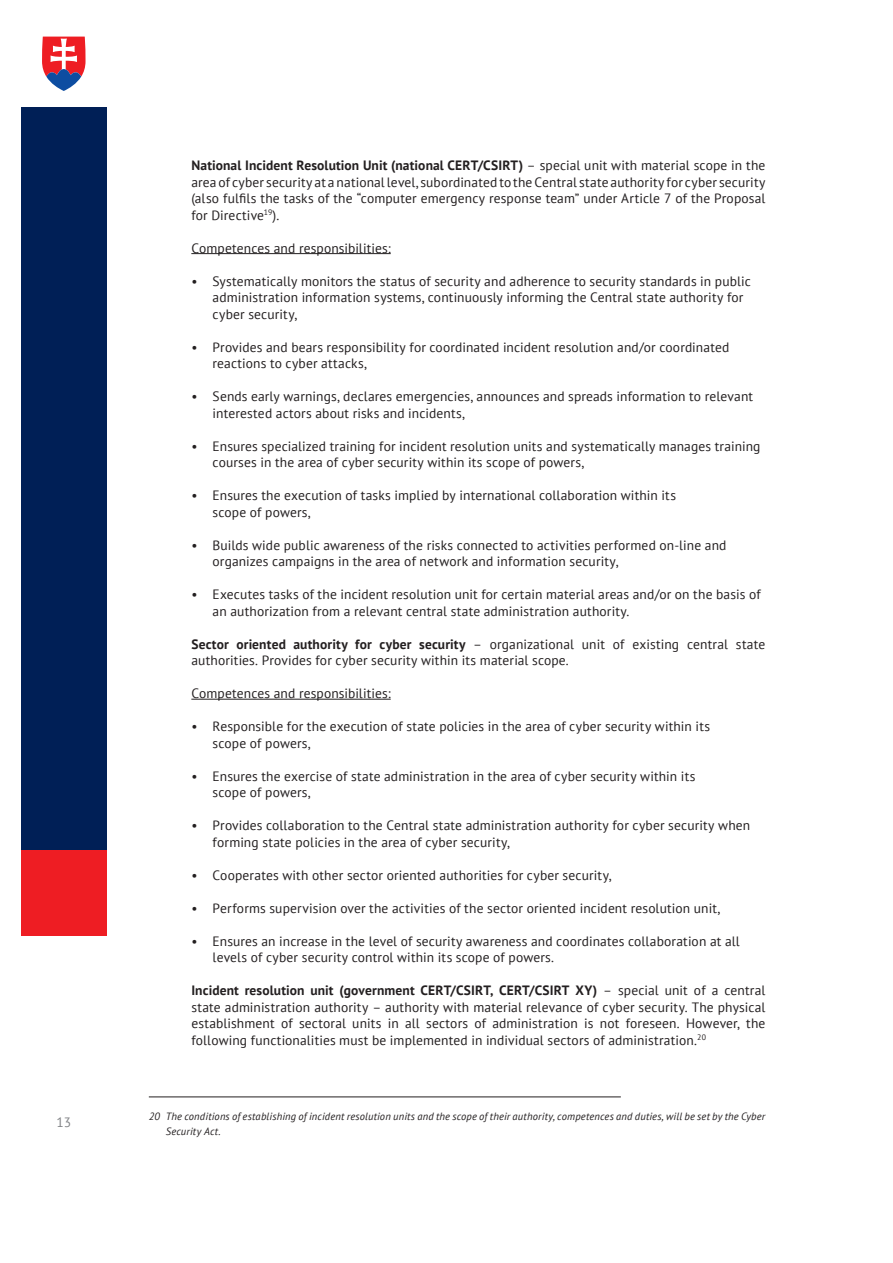
<style>
.page{position:relative;width:893px;height:1263px;background:#fff}
.page>*{position:absolute;margin:0;border:0;box-sizing:border-box;transform-origin:0 0}
.t1{font:13.5px/16.5px "PT Sans";letter-spacing:.01em;color:#231f20}
.t2{font:13.5px "PT Sans";color:#808285}
.t3{font:italic 10.5px/15px "PT Sans";letter-spacing:.02em;color:#231f20}
.s1{font-weight:700}
</style>
<div class="page">
<div style="left:21px;top:106px;width:85px;height:744px;background:#001f56"></div>
<div style="left:21px;top:850px;width:85px;height:85px;background:#ee1d23"></div>
<svg style="left:42px;top:37px;width:44px;height:54px"></svg>
<hr style="left:191px;top:253px;width:200px;height:1px;background:#231f20">
<hr style="left:191px;top:699px;width:200px;height:1px;background:#231f20">
<hr style="left:149px;top:1097px;width:472px;height:1px;background:#231f20">
<p class="t2" style="left:57px;top:1115px;width:16px">13</p>
<p class="t1" style="left:191px;top:158px;width:576px;text-align:justify"><span class="s1">National Incident Resolution Unit (national CERT/CSIRT)</span> – special unit with material scope in the area of cyber security at a national level, subordinated to the Central state authority for cyber security (also fulfils the tasks of the “computer emergency response team” under Article 7 of the Proposal for Directive<sup>19</sup>).</p>
<p class="t1" style="left:191px;top:240px;width:201px">Competences and responsibilities:</p>
<p class="t1" style="left:213px;top:273px;width:540px;text-indent:-21px">• Systematically monitors the status of security and adherence to security standards in public administration information systems, continuously informing the Central state authority for cyber security,</p>
<p class="t1" style="left:213px;top:339px;width:518px;text-indent:-21px">• Provides and bears responsibility for coordinated incident resolution and/or coordinated reactions to cyber attacks,</p>
<p class="t1" style="left:213px;top:389px;width:542px;text-indent:-21px">• Sends early warnings, declares emergencies, announces and spreads information to relevant interested actors about risks and incidents,</p>
<p class="t1" style="left:213px;top:438px;width:549px;text-indent:-21px">• Ensures specialized training for incident resolution units and systematically manages training courses in the area of cyber security within its scope of powers,</p>
<p class="t1" style="left:213px;top:488px;width:465px;text-indent:-21px">• Ensures the execution of tasks implied by international collaboration within its scope of powers,</p>
<p class="t1" style="left:213px;top:537px;width:515px;text-indent:-21px">• Builds wide public awareness of the risks connected to activities performed on-line and organizes campaigns in the area of network and information security,</p>
<p class="t1" style="left:213px;top:587px;width:550px;text-indent:-21px">• Executes tasks of the incident resolution unit for certain material areas and/or on the basis of an authorization from a relevant central state administration authority.</p>
<p class="t1" style="left:191px;top:636px;width:576px"><span class="s1">Sector oriented authority for cyber security</span> – organizational unit of existing central state authorities. Provides for cyber security within its material scope.</p>
<p class="t1" style="left:191px;top:686px;width:201px">Competences and responsibilities:</p>
<p class="t1" style="left:213px;top:719px;width:499px;text-indent:-21px">• Responsible for the execution of state policies in the area of cyber security within its scope of powers,</p>
<p class="t1" style="left:213px;top:768px;width:484px;text-indent:-21px">• Ensures the exercise of state administration in the area of cyber security within its scope of powers,</p>
<p class="t1" style="left:213px;top:818px;width:539px;text-indent:-21px">• Provides collaboration to the Central state administration authority for cyber security when forming state policies in the area of cyber security,</p>
<p class="t1" style="left:191px;top:867px;width:421px">• Cooperates with other sector oriented authorities for cyber security,</p>
<p class="t1" style="left:191px;top:900px;width:530px">• Performs supervision over the activities of the sector oriented incident resolution unit,</p>
<p class="t1" style="left:213px;top:933px;width:529px;text-indent:-21px">• Ensures an increase in the level of security awareness and coordinates collaboration at all levels of cyber security control within its scope of powers.</p>
<p class="t1" style="left:191px;top:983px;width:576px;text-align:justify"><span class="s1">Incident resolution unit (government CERT/CSIRT, CERT/CSIRT XY)</span> – special unit of a central state administration authority – authority with material relevance of cyber security. The physical establishment of sectoral units in all sectors of administration is not foreseen. However, the following functionalities must be implemented in individual sectors of administration.<sup>20</sup></p>
<p class="t3" style="left:166px;top:1109px;width:601px;text-indent:-17px">20 The conditions of establishing of incident resolution units and the scope of their authority, competences and duties, will be set by the Cyber<br>Security Act.</p>
</div>
